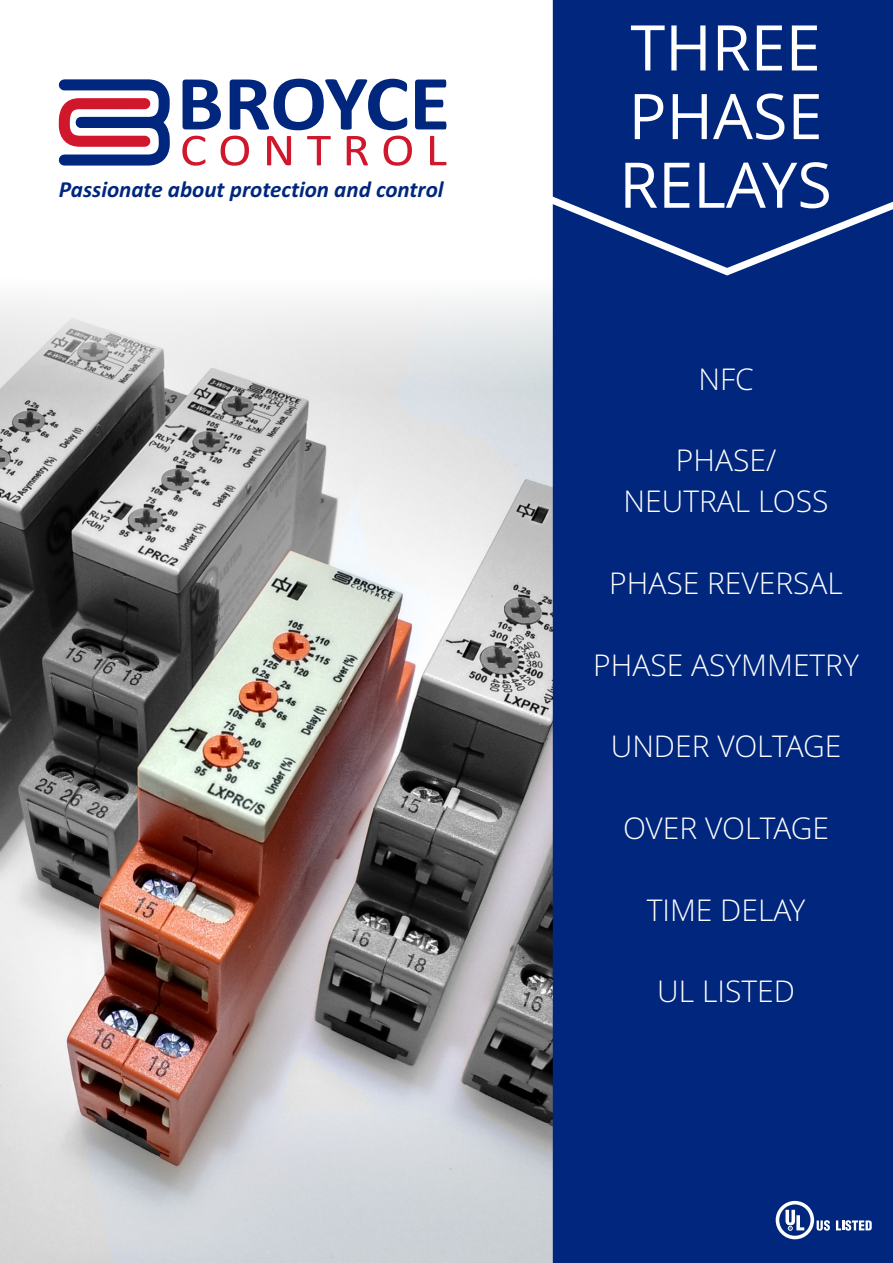
<style>
.page{position:relative;width:893px;height:1263px;background:#fff}
.page>*{position:absolute;margin:0;border:0;box-sizing:border-box;transform-origin:0 0}
.t1{font:700 78.9px "Calibri";letter-spacing:-.01em;color:#00277d;scale:1.06 1}
.t2{font:63px/68.7px "Open Sans";color:#fff}
.t3{font:46.35px "Calibri";color:#d1172b;scale:1.09 1}
.t4{font:300 30px/40.8px "Open Sans";color:#fff;text-align:center}
.t5{font:italic 700 23.1px "Calibri";color:#00277d}
</style>
<div class="page">
<img style="left:0;top:256px;width:553px;height:1007px">
<div style="left:553px;top:0;width:340px;height:204px;background:#00277d"></div>
<div style="left:553px;top:204px;width:340px;height:1059px;background:#00277d"></div>
<svg style="left:58px;top:79px;width:112px;height:87px"></svg>
<svg style="left:836px;top:1220px;width:36px;height:11px"></svg>
<svg style="left:776px;top:1201px;width:54px;height:38px"></svg>
<h1 class="t1" style="left:177px;top:70px;width:259px">BROYCE</h1>
<h3 class="t3" style="left:180px;top:131px;width:246px">C O N T R O L</h3>
<p class="t5" style="left:59px;top:180px;width:386px">Passionate about protection and control</p>
<h2 class="t2" style="left:619px;top:20px;width:214px">THREE<br>PHASE<br>RELAYS</h2>
<p class="t4" style="left:698px;top:361px;width:57px">NFC</p>
<p class="t4" style="left:624px;top:443px;width:206px">PHASE/<br>NEUTRAL LOSS</p>
<p class="t4" style="left:609px;top:566px;width:235px">PHASE REVERSAL</p>
<p class="t4" style="left:593px;top:647px;width:267px">PHASE ASYMMETRY</p>
<p class="t4" style="left:611px;top:729px;width:232px">UNDER VOLTAGE</p>
<p class="t4" style="left:623px;top:811px;width:208px">OVER VOLTAGE</p>
<p class="t4" style="left:647px;top:892px;width:160px">TIME DELAY</p>
<p class="t4" style="left:657px;top:974px;width:139px">UL LISTED</p>
</div>
